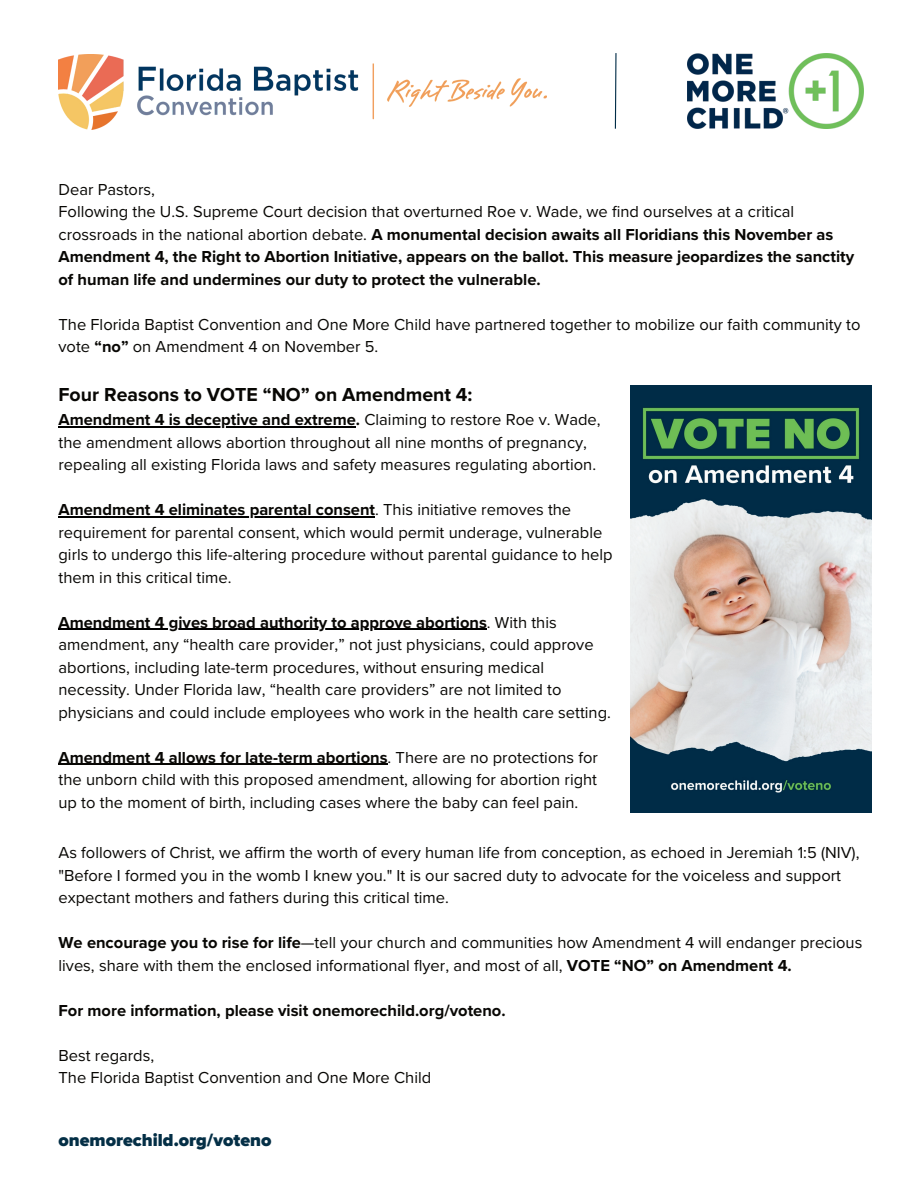
<style>
.page{position:relative;width:918px;height:1188px;background:#fff}
.page>*{position:absolute;margin:0;border:0;box-sizing:border-box;transform-origin:0 0}
.t1{font:700 19.5px "Proxima Nova";color:#080704}
.t2{font:900 18px "Proxima Nova";color:#042f46}
.t3{font:16.5px/22.5px ".F0 x 27 fb 530";color:#080704}
.t4{font:16.5px/22.5px ".F0 x 28 d 9 eb 8";color:#080704}
.s1{font-family:".F0 x 27 fb 530"}
.s2{font-family:".F0 x 28 d 9 eb 8"}
</style>
<div class="page">
<img style="left:630px;top:385px;width:241px;height:428px">
<img style="left:59px;top:55px;width:488px;height:74px">
<img style="left:688px;top:54px;width:175px;height:74px">
<hr style="left:59px;top:426px;width:297px;height:1px;background:#000">
<hr style="left:59px;top:516px;width:316px;height:1px;background:#000">
<hr style="left:59px;top:629px;width:428px;height:1px;background:#000">
<hr style="left:59px;top:764px;width:329px;height:1px;background:#080704">
<svg style="left:614px;top:53px;width:3px;height:76px"></svg>
<p class="t3" style="left:59px;top:179px;width:737px">Dear Pastors,<br>Following the U.S. Supreme Court decision that overturned Roe v. Wade, we find ourselves at a critical</p>
<p class="t4" style="left:59px;top:224px;width:797px"><span class="s1">crossroads in the national abortion debate.</span> A monumental decision awaits all Floridians this November as<br>Amendment 4, the Right to Abortion Initiative, appears on the ballot. This measure jeopardizes the sanctity of human life and undermines our duty to protect the vulnerable.</p>
<p class="t3" style="left:59px;top:314px;width:803px">The Florida Baptist Convention and One More Child have partnered together to mobilize our faith community to vote <span class="s2">“no”</span> on Amendment 4 on November 5.</p>
<p class="t1" style="left:59px;top:384px;width:415px">Four Reasons to VOTE “NO” on Amendment 4:</p>
<p class="t4" style="left:59px;top:409px;width:544px">Amendment 4 is deceptive and extreme. <span class="s1">Claiming to restore Roe v. Wade,</span></p>
<p class="t3" style="left:59px;top:432px;width:539px">the amendment allows abortion throughout all nine months of pregnancy, repealing all existing Florida laws and safety measures regulating abortion.</p>
<p class="t4" style="left:59px;top:499px;width:514px">Amendment 4 eliminates parental consent<span class="s1">. This initiative removes the</span></p>
<p class="t3" style="left:59px;top:522px;width:556px">requirement for parental consent, which would permit underage, vulnerable girls to undergo this life-altering procedure without parental guidance to help them in this critical time.</p>
<p class="t4" style="left:59px;top:612px;width:500px">Amendment 4 gives broad authority to approve abortions<span class="s1">. With this</span></p>
<p class="t3" style="left:59px;top:634px;width:554px">amendment, any “health care provider,” not just physicians, could approve abortions, including late-term procedures, without ensuring medical necessity. Under Florida law, “health care providers” are not limited to physicians and could include employees who work in the health care setting.</p>
<p class="t4" style="left:59px;top:747px;width:541px">Amendment 4 allows for late-term abortions<span class="s1">. There are no protections for</span></p>
<p class="t3" style="left:59px;top:769px;width:540px">the unborn child with this proposed amendment, allowing for abortion right up to the moment of birth, including cases where the baby can feel pain.</p>
<p class="t3" style="left:59px;top:842px;width:802px">As followers of Christ, we affirm the worth of every human life from conception, as echoed in Jeremiah 1:5 (NIV), "Before I formed you in the womb I knew you." It is our sacred duty to advocate for the voiceless and support expectant mothers and fathers during this critical time.</p>
<p class="t3" style="left:59px;top:932px;width:805px"><span class="s2">We encourage you to rise for life</span>—tell your church and communities how Amendment 4 will endanger precious lives, share with them the enclosed informational flyer, and most of all, <span class="s2">VOTE “NO” on Amendment 4.</span></p>
<p class="t4" style="left:59px;top:1000px;width:449px">For more information, please visit onemorechild.org/voteno.</p>
<p class="t3" style="left:59px;top:1045px;width:374px">Best regards,<br>The Florida Baptist Convention and One More Child</p>
<p class="t2" style="left:59px;top:1130px;width:214px">onemorechild.org/voteno</p>
</div>
